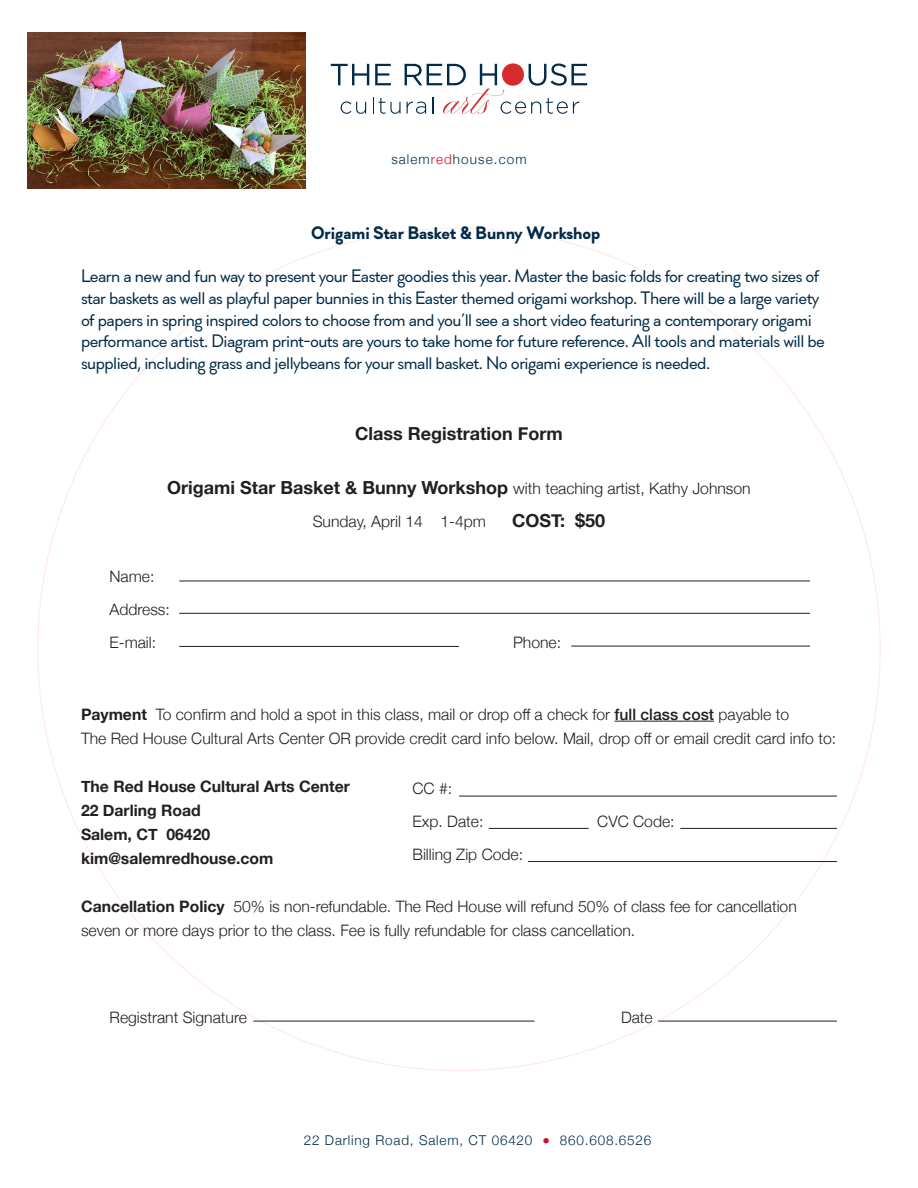
<style>
.page{position:relative;width:918px;height:1188px;background:#fff}
.page>*{position:absolute;margin:0;border:0;box-sizing:border-box;transform-origin:0 0}
.t1{font:18px/21.6px "Soin Sans";letter-spacing:-.03em;color:#002b49}
.t2{font:700 18px "Helvetica Neue";color:#231f20}
.t3{font:700 18px "Soin Sans";color:#002b49}
.t4{font:300 15.75px/24px "Helvetica Neue";color:#231f20}
.t5{font:700 15.75px "Helvetica Neue";color:#231f20}
.t6{font:300 13.5px "Helvetica Neue";letter-spacing:.06em;color:#002b49}
.t7{font:300 13.5px "Helvetica Neue";letter-spacing:.08em;color:#002b49}
.s1{color:#d30d2b}
.s2{font-weight:300;font-size:15.75px}
.s3{font-weight:700}
.s4{font-weight:500}
.s5{font-size:15px;color:#d30d2b}
</style>
<div class="page">
<svg style="left:331px;top:64px;width:256px;height:50px"></svg>
<hr style="left:615px;top:721px;width:99px;height:1px;background:#231f20">
<hr style="left:179px;top:581px;width:631px;height:1px;background:#231f20">
<hr style="left:179px;top:646px;width:280px;height:1px;background:#231f20">
<hr style="left:571px;top:646px;width:239px;height:1px;background:#231f20">
<hr style="left:179px;top:613px;width:631px;height:1px;background:#231f20">
<hr style="left:658px;top:1021px;width:179px;height:1px;background:#231f20">
<hr style="left:253px;top:1021px;width:282px;height:1px;background:#231f20">
<hr style="left:459px;top:796px;width:378px;height:1px;background:#231f20">
<hr style="left:528px;top:861px;width:309px;height:1px;background:#231f20">
<hr style="left:680px;top:828px;width:157px;height:1px;background:#231f20">
<hr style="left:489px;top:828px;width:100px;height:1px;background:#231f20">
<img style="left:27px;top:32px;width:278px;height:157px">
<p class="t7" style="left:391px;top:148px;width:137px">salem<span class="s1">red</span>house.com</p>
<p class="t3" style="left:311px;top:222px;width:291px">Origami Star Basket &amp; Bunny Workshop</p>
<p class="t1" style="left:81px;top:266px;width:746px">Learn a new and fun way to present your Easter goodies this year. Master the basic folds for creating two sizes of star baskets as well as playful paper bunnies in this Easter themed origami workshop. There will be a large variety of papers in spring inspired colors to choose from and you’ll see a short video featuring a contemporary origami performance artist. Diagram print-outs are yours to take home for future reference. All tools and materials will be supplied, including grass and jellybeans for your small basket. No origami experience is needed.</p>
<p class="t2" style="left:355px;top:419px;width:209px">Class Registration Form</p>
<p class="t2" style="left:167px;top:474px;width:585px">Origami Star Basket &amp; Bunny Workshop <span class="s2">with teaching artist, Kathy Johnson</span></p>
<p class="t4" style="left:313px;top:509px;width:175px">Sunday, April 14 1-4pm</p>
<p class="t2" style="left:512px;top:507px;width:95px">COST: $50</p>
<p class="t4" style="left:110px;top:563px;width:46px">Name:</p>
<p class="t4" style="left:110px;top:596px;width:62px">Address:</p>
<p class="t4" style="left:110px;top:629px;width:48px">E-mail:</p>
<p class="t4" style="left:513px;top:629px;width:50px">Phone:</p>
<p class="t4" style="left:81px;top:701px;width:710px"><span class="s3">Payment</span> To confirm and hold a spot in this class, mail or drop off a check for <span class="s4">full class cost</span> payable to</p>
<p class="t4" style="left:81px;top:725px;width:757px">The Red House Cultural Arts Center OR provide credit card info below. Mail, drop off or email credit card info to:</p>
<p class="t5" style="left:81px;top:774px;width:270px">The Red House Cultural Arts Center</p>
<p class="t5" style="left:81px;top:798px;width:121px">22 Darling Road</p>
<p class="t5" style="left:81px;top:822px;width:131px">Salem, CT 06420</p>
<p class="t5" style="left:81px;top:846px;width:194px">kim@salemredhouse.com</p>
<p class="t4" style="left:81px;top:893px;width:717px"><span class="s3">Cancellation Policy</span> 50% is non-refundable. The Red House will refund 50% of class fee for cancellation seven or more days prior to the class. Fee is fully refundable for class cancellation.</p>
<p class="t4" style="left:413px;top:776px;width:41px">CC #:</p>
<p class="t4" style="left:413px;top:809px;width:72px">Exp. Date:</p>
<p class="t4" style="left:597px;top:809px;width:79px">CVC Code:</p>
<p class="t4" style="left:413px;top:842px;width:112px">Billing Zip Code:</p>
<p class="t4" style="left:110px;top:1004px;width:139px">Registrant Signature</p>
<p class="t4" style="left:621px;top:1004px;width:33px">Date</p>
<p class="t6" style="left:304px;top:1129px;width:349px">22 Darling Road, Salem, CT 06420 <span class="s5">•</span> 860.608.6526</p>
</div>
